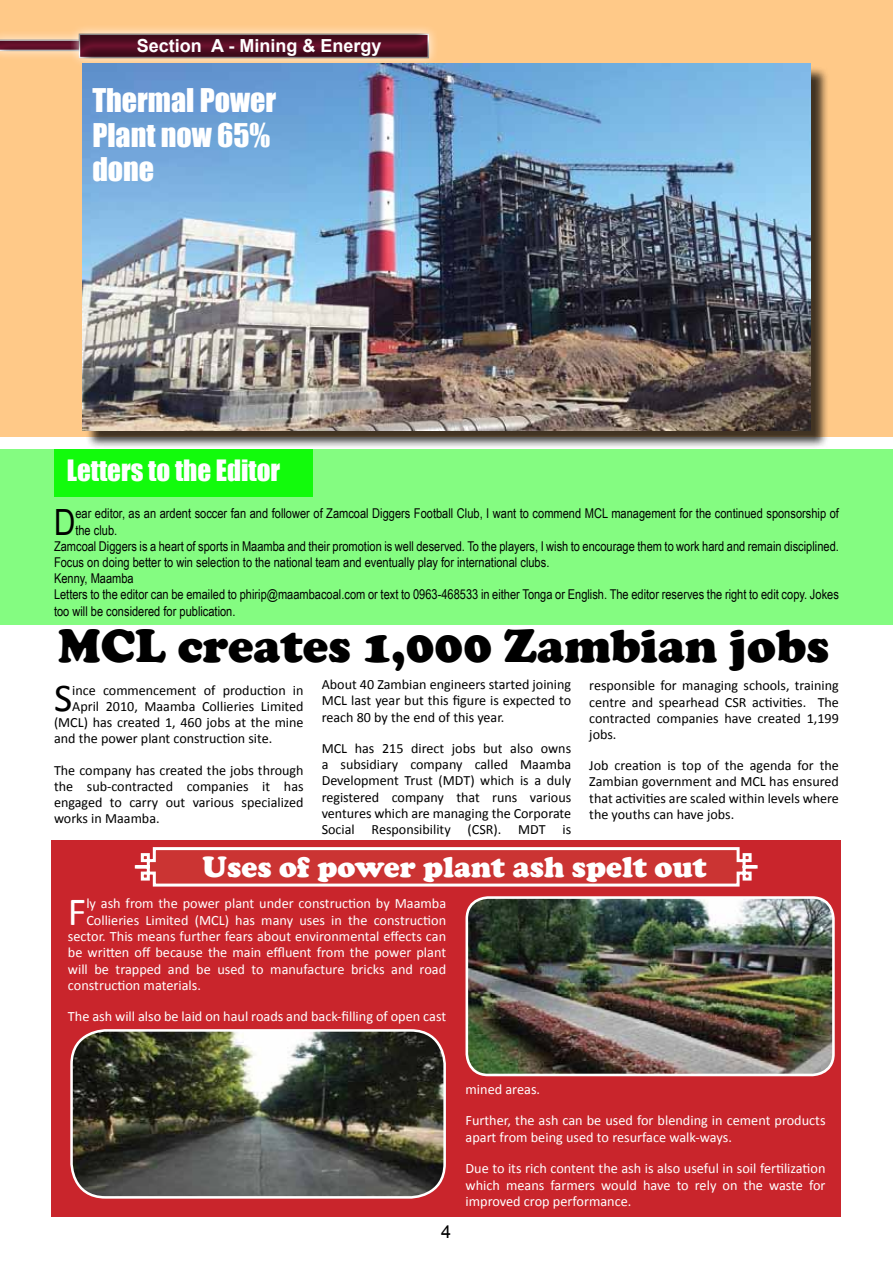
<style>
.page{position:relative;width:893px;height:1263px;background:#fff}
.page>*{position:absolute;margin:0;border:0;box-sizing:border-box;transform-origin:0 0}
.t1{font:900 48px "Cooper";color:#000}
.t2{font:40.05px "Calibri";color:#fff}
.t3{font:39.6px "Calibri";color:#000}
.t4{font:36.15px "Arial Narrow";color:#000}
.t5{font:30px/34.5px "Impact";color:#fff}
.t6{font:900 30px "Cooper";color:#fff}
.t7{font:27px "Impact";color:#fff}
.t8{font:700 18px "Arial";color:#fff}
.t9{font:18px "Arial";color:#000}
.t10{font:14.25px/16.4px "Calibri";color:#fff}
.t11{font:14.1px/16.2px "Calibri";color:#000;text-align:justify}
.t12{font:13.5px "Arial Narrow";color:#000}
</style>
<div class="page">
<div style="left:0;top:449px;width:893px;height:175px;background:#84fc81"></div>
<div style="left:0;top:0;width:892px;height:437px;background:#ffc988"></div>
<div style="left:51px;top:840px;width:789px;height:376px;background:#c9252c"></div>
<div style="left:0;top:30px;width:158px;height:31px;background:#fff;opacity:.75"></div>
<div style="left:0;top:38px;width:151px;height:15px;background:#000;opacity:.5"></div>
<div style="left:69px;top:24px;width:370px;height:44px;background:#fff;opacity:.75"></div>
<div style="left:79px;top:33px;width:352px;height:28px;background:#000;opacity:.5"></div>
<svg style="left:134px;top:847px;width:624px;height:40px"></svg>
<img style="left:72px;top:1030px;width:373px;height:167px">
<div style="left:70px;top:1029px;width:376px;height:169px;border:3px solid #fff;border-radius:34px"></div>
<img style="left:469px;top:900px;width:363px;height:175px">
<div style="left:465px;top:896px;width:370px;height:180px;border:3px solid #fff;border-radius:21px"></div>
<div style="left:85px;top:66px;width:744px;height:383px;background:#000;opacity:.75"></div>
<img style="left:83px;top:64px;width:727px;height:366px">
<div style="left:54px;top:449px;width:259px;height:47px;background:#12fb0c"></div>
<p class="t8" style="left:137px;top:33px;width:246px">Section A - Mining &amp; Energy</p>
<h3 class="t5" style="left:92px;top:83px;width:185px">Thermal Power<br>Plant now 65% done</h3>
<h3 class="t7" style="left:67px;top:449px;width:215px">Letters to the Editor</h3>
<h3 class="t4" style="left:54px;top:495px;width:23px">D</h3>
<p class="t12" style="left:75px;top:504px;width:765px">ear editor, as an ardent soccer fan and follower of Zamcoal Diggers Football Club, I want to commend MCL management for the continued sponsorship of</p>
<p class="t12" style="left:75px;top:520px;width:43px">the club.</p>
<p class="t12" style="left:54px;top:536px;width:786px">Zamcoal Diggers is a heart of sports in Maamba and their promotion is well deserved. To the players, I wish to encourage them to work hard and remain disciplined.</p>
<p class="t12" style="left:54px;top:552px;width:497px">Focus on doing better to win selection to the national team and eventually play for international clubs.</p>
<p class="t12" style="left:54px;top:568px;width:81px">Kenny, Maamba</p>
<p class="t12" style="left:54px;top:585px;width:786px">Letters to the editor can be emailed to phirip@maambacoal.com or text to 0963-468533 in either Tonga or English. The editor reserves the right to edit copy. Jokes</p>
<p class="t12" style="left:54px;top:601px;width:183px">too will be considered for publication.</p>
<h1 class="t1" style="left:58px;top:618px;width:772px">MCL creates 1,000 Zambian jobs</h1>
<p class="t11" style="left:322px;top:676px;width:251px">About 40 Zambian engineers started joining MCL last year but this figure is expected to reach 80 by the end of this year.</p>
<p class="t11" style="left:322px;top:739px;width:251px">MCL has 215 direct jobs but also owns a subsidiary company called Maamba Development Trust (MDT) which is a duly registered company that runs various ventures which are managing the Corporate Social Responsibility (CSR). MDT is</p>
<p class="t11" style="left:589px;top:677px;width:251px">responsible for managing schools, training centre and spearhead CSR activities. The contracted companies have created 1,199 jobs.</p>
<p class="t11" style="left:589px;top:757px;width:251px">Job creation is top of the agenda for the Zambian government and MCL has ensured that activities are scaled within levels where the youths can have jobs.</p>
<h3 class="t6" style="left:203px;top:849px;width:506px">Uses of power plant ash spelt out</h3>
<h3 class="t3" style="left:54px;top:673px;width:20px">S</h3>
<p class="t11" style="left:72px;top:681px;width:233px">ince commencement of production in</p>
<p class="t11" style="left:72px;top:697px;width:233px">April 2010, Maamba Collieries Limited</p>
<p class="t11" style="left:54px;top:714px;width:251px">(MCL) has created 1, 460 jobs at the mine</p>
<p class="t11" style="left:54px;top:730px;width:220px">and the power plant construction site.</p>
<p class="t11" style="left:54px;top:761px;width:251px">The company has created the jobs through the sub-contracted companies it has engaged to carry out various specialized works in Maamba.</p>
<h2 class="t2" style="left:68px;top:886px;width:20px">F</h2>
<p class="t10" style="left:86px;top:894px;width:361px">ly ash from the power plant under construction by Maamba</p>
<p class="t10" style="left:86px;top:911px;width:361px">Collieries Limited (MCL) has many uses in the construction</p>
<p class="t10" style="left:68px;top:927px;width:380px">sector. This means further fears about environmental effects can</p>
<p class="t10" style="left:68px;top:944px;width:380px">be written off because the main effluent from the power plant</p>
<p class="t10" style="left:68px;top:960px;width:380px">will be trapped and be used to manufacture bricks and road</p>
<p class="t10" style="left:68px;top:976px;width:135px">construction materials.</p>
<p class="t10" style="left:68px;top:1008px;width:380px">The ash will also be laid on haul roads and back-filling of open cast</p>
<p class="t9" style="left:441px;top:1220px;width:12px">4</p>
<p class="t10" style="left:465px;top:1080px;width:76px">mined areas.</p>
<p class="t10" style="left:465px;top:1112px;width:362px">Further, the ash can be used for blending in cement products apart from being used to resurface walk-ways.</p>
<p class="t10" style="left:465px;top:1159px;width:362px;text-align:justify">Due to its rich content the ash is also useful in soil fertilization which means farmers would have to rely on the waste for improved crop performance.</p>
</div>
